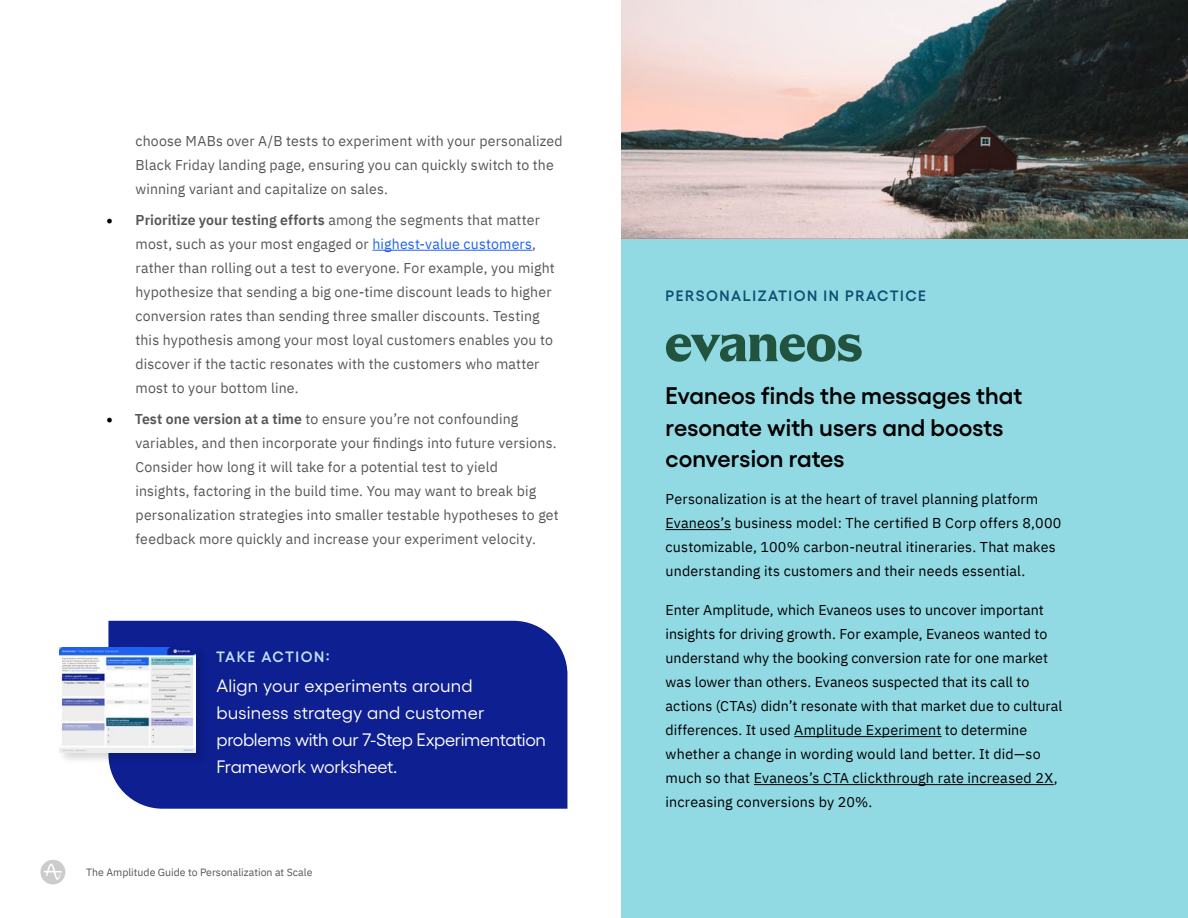
<style>
.page{position:relative;width:1188px;height:918px;background:#fff}
.page>*{position:absolute;margin:0;border:0;box-sizing:border-box;transform-origin:0 0}
.t1{font:600 24px/31.5px "Gellix";color:#000}
.t2{font:18px/27px "Gellix";letter-spacing:-.01em;color:#fff}
.t3{font:600 15px "Gellix";letter-spacing:.1em;color:#0f4f73}
.t4{font:600 15px "Gellix";letter-spacing:.09em;color:#c1e0fe}
.t5{font:14.25px/24px "IBM Plex Sans";letter-spacing:.01em;color:#565656}
.t6{font:14.25px/24px "IBM Plex Sans";letter-spacing:.005em;color:#000}
.t7{font:10.5px "IBM Plex Sans";color:#565656}
.s1{font-family:"Minion Pro";font-size:18px;color:#000}
.s2{font-weight:600}
.s3{color:#1e61f0}
</style>
<div class="page">
<svg style="left:40px;top:860px;width:25px;height:24px"></svg>
<hr style="left:372px;top:250px;width:160px;height:1px;background:#1e61f0">
<div style="left:621px;top:0;width:567px;height:918px;background:#91d9e3"></div>
<hr style="left:666px;top:529px;width:65px;height:1px;background:#000">
<hr style="left:794px;top:736px;width:148px;height:1px;background:#000">
<hr style="left:754px;top:784px;width:300px;height:1px;background:#000">
<svg style="left:666px;top:334px;width:196px;height:28px"></svg>
<img style="left:621px;top:0;width:567px;height:239px">
<div style="left:108px;top:621px;width:459px;height:188px;background:#0d1f91"></div>
<div style="left:57px;top:646px;width:150px;height:119px;background:#000;opacity:.15"></div>
<img style="left:60px;top:648px;width:136px;height:105px">
<p class="t5" style="left:135px;top:128px;width:429px">choose MABs over A/B tests to experiment with your personalized<br>Black Friday landing page, ensuring you can quickly switch to the winning variant and capitalize on sales.</p>
<p class="t5" style="left:135px;top:207px;width:421px;text-indent:-29px"><span class="s1">•</span> <span class="s2">Prioritize your testing efforts</span> among the segments that matter most, such as your most engaged or <span class="s3">highest-value customers</span>, rather than rolling out a test to everyone. For example, you might hypothesize that sending a big one-time discount leads to higher conversion rates than sending three smaller discounts. Testing this hypothesis among your most loyal customers enables you to discover if the tactic resonates with the customers who matter most to your bottom line.</p>
<p class="t5" style="left:135px;top:405px;width:425px;text-indent:-29px"><span class="s1">•</span> <span class="s2">Test one version at a time</span> to ensure you’re not confounding variables, and then incorporate your findings into future versions.<br>Consider how long it will take for a potential test to yield<br>insights, factoring in the build time. You may want to break big personalization strategies into smaller testable hypotheses to get feedback more quickly and increase your experiment velocity.</p>
<p class="t4" style="left:216px;top:644px;width:115px">TAKE ACTION:</p>
<p class="t2" style="left:216px;top:671px;width:331px">Align your experiments around business strategy and customer problems with our 7-Step Experimentation<br>Framework worksheet.</p>
<p class="t7" style="left:86px;top:864px;width:228px">The Amplitude Guide to Personalization at Scale</p>
<p class="t3" style="left:666px;top:284px;width:262px">PERSONALIZATION IN PRACTICE</p>
<h1 class="t1" style="left:666px;top:378px;width:358px">Evaneos finds the messages that resonate with users and boosts conversion rates</h1>
<p class="t6" style="left:666px;top:486px;width:397px">Personalization is at the heart of travel planning platform Evaneos’s business model: The certified B Corp offers 8,000 customizable, 100% carbon-neutral itineraries. That makes understanding its customers and their needs essential.</p>
<p class="t6" style="left:666px;top:597px;width:398px">Enter Amplitude, which Evaneos uses to uncover important insights for driving growth. For example, Evaneos wanted to understand why the booking conversion rate for one market was lower than others. Evaneos suspected that its call to actions (CTAs) didn’t resonate with that market due to cultural differences. It used Amplitude Experiment to determine whether a change in wording would land better. It did—so much so that Evaneos’s CTA clickthrough rate increased 2X, increasing conversions by 20%.</p>
</div>
